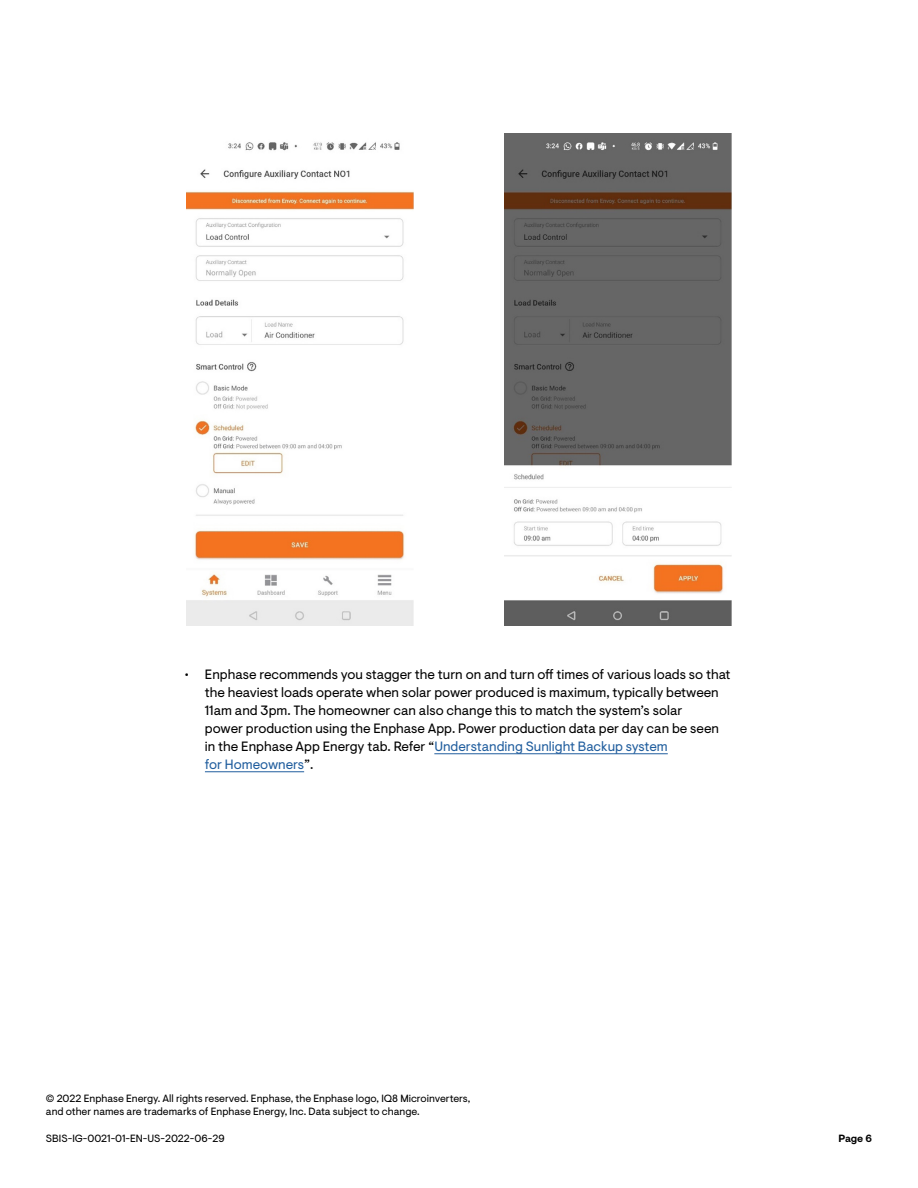
<style>
.page{position:relative;width:918px;height:1188px;background:#fff}
.page>*{position:absolute;margin:0;border:0;box-sizing:border-box;transform-origin:0 0}
.t1{font:13.5px/18px "Enphase Visuelt";color:#000}
.t2{font:10.5px/13.5px "Enphase Visuelt";color:#000}
.t3{font:700 10.5px "Enphase Visuelt";color:#000}
.s1{color:#215e9e}
</style>
<div class="page">
<img style="left:186px;top:142px;width:227px;height:483px">
<img style="left:505px;top:134px;width:227px;height:491px">
<hr style="left:434px;top:753px;width:234px;height:1px;background:#215e9e">
<hr style="left:205px;top:771px;width:99px;height:1px;background:#215e9e">
<p class="t1" style="left:205px;top:666px;width:527px;text-indent:-20px">• Enphase recommends you stagger the turn on and turn off times of various loads so that the heaviest loads operate when solar power produced is maximum, typically between 11am and 3pm. The homeowner can also change this to match the system’s solar<br>power production using the Enphase App. Power production data per day can be seen in the Enphase App Energy tab. Refer “<span class="s1">Understanding Sunlight Backup system<br>for Homeowners</span>”.</p>
<p class="t2" style="left:46px;top:1092px;width:426px">© 2022 Enphase Energy. All rights reserved. Enphase, the Enphase logo, IQ8 Microinverters, and other names are trademarks of Enphase Energy, Inc. Data subject to change.</p>
<p class="t2" style="left:46px;top:1132px;width:180px">SBIS-IG-0021-01-EN-US-2022-06-29</p>
<p class="t3" style="left:839px;top:1132px;width:35px">Page 6</p>
</div>
